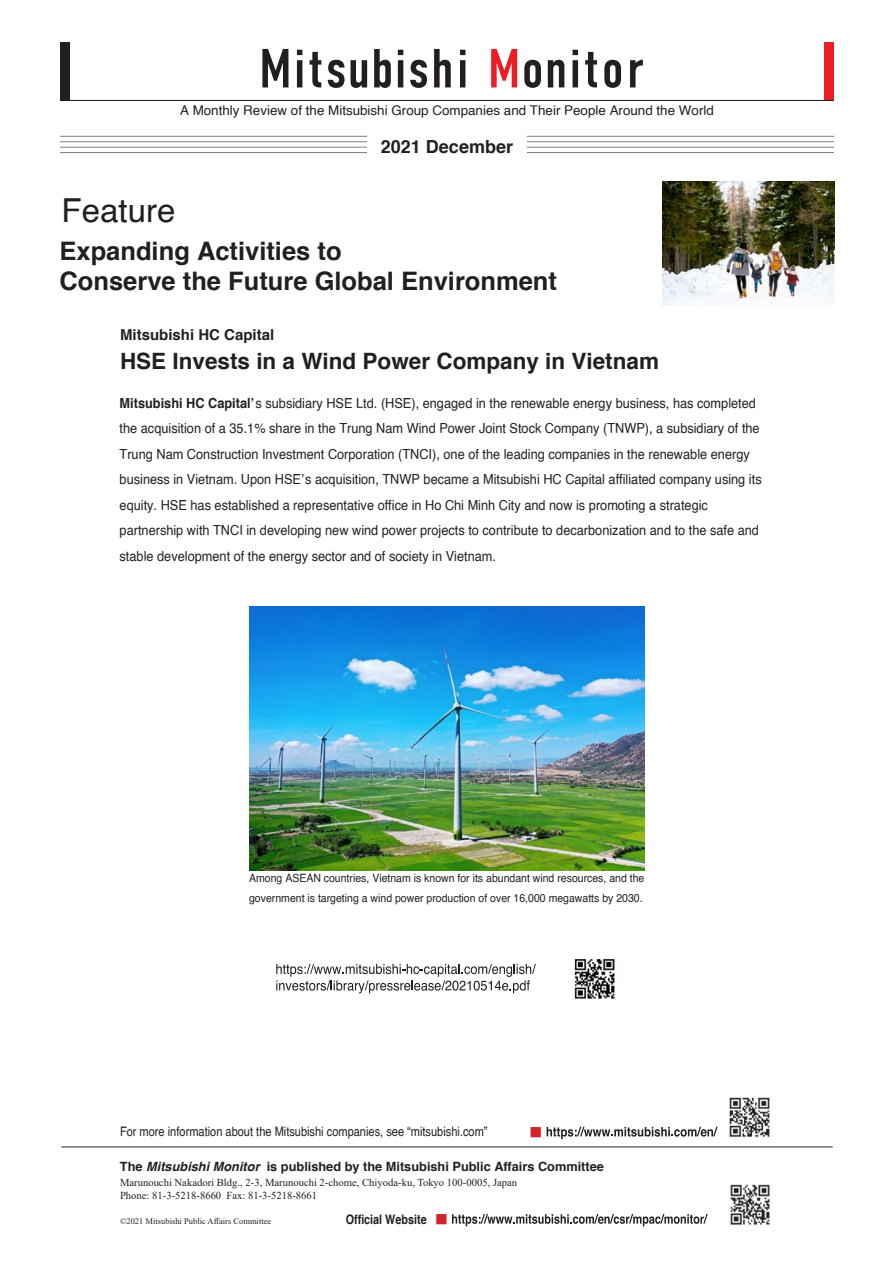
<style>
.page{position:relative;width:894px;height:1264px;background:#fff}
.page>*{position:absolute;margin:0;border:0;box-sizing:border-box;transform-origin:0 0}
.t1{font:33px "Helvetica";color:#231f20}
.t2{font:700 25.5px/29.7px "Helvetica";color:#231f20}
.t3{font:700 22.5px "Helvetica";color:#231f20}
.t4{font:700 18px "Helvetica";color:#231f20}
.t5{font:700 15px "Helvetica";color:#231f20}
.t6{font:13.95px/25.5px "Helvetica";color:#231f20;scale:.92 1}
.t7{font:13.35px "Helvetica";color:#231f20}
.t8{font:13.05px "Helvetica";color:#231f20;scale:.84 1}
.t9{font:700 13.05px "Helvetica";color:#231f20;scale:.83 1}
.t10{font:700 12.75px "Helvetica";color:#231f20}
.t11{font:12.75px "Koz Min Pro";color:#d1232a}
.t12{font:11.4px/19.5px "Helvetica";color:#231f20;scale:.92 1}
.t13{font:10.65px/13.4px "Times New Roman";color:#231f20}
.t14{font:8.55px "Times New Roman";color:#231f20}
.s1{font-weight:700}
.s2{font-style:italic}
.s3{font-family:"Koz Min Pro";font-weight:400;font-size:12.75px;color:#d1232a}
</style>
<div class="page">
<hr style="left:60px;top:136px;width:307px;height:1px;background:#807e7d">
<hr style="left:60px;top:141px;width:307px;height:1px;background:#807e7d">
<hr style="left:60px;top:147px;width:307px;height:1px;background:#807e7d">
<hr style="left:60px;top:152px;width:307px;height:1px;background:#807e7d">
<hr style="left:527px;top:136px;width:307px;height:1px;background:#807e7d">
<hr style="left:527px;top:141px;width:307px;height:1px;background:#807e7d">
<hr style="left:527px;top:147px;width:307px;height:1px;background:#807e7d">
<hr style="left:527px;top:152px;width:307px;height:1px;background:#807e7d">
<hr style="left:61px;top:1146px;width:771px;height:1px;background:#231f20">
<svg style="left:452px;top:1214px;width:255px;height:12px"></svg>
<svg style="left:546px;top:1126px;width:171px;height:13px"></svg>
<img style="left:729px;top:1097px;width:41px;height:41px">
<img style="left:730px;top:1184px;width:40px;height:41px">
<img style="left:249px;top:606px;width:396px;height:264px">
<div style="left:824px;top:42px;width:10px;height:58px;background:#ee1d23"></div>
<hr style="left:60px;top:100px;width:774px;height:1px;background:#231f20">
<svg style="left:262px;top:49px;width:26px;height:38px"></svg>
<svg style="left:297px;top:50px;width:5px;height:37px"></svg>
<svg style="left:309px;top:52px;width:12px;height:35px"></svg>
<svg style="left:328px;top:60px;width:16px;height:28px"></svg>
<svg style="left:350px;top:60px;width:17px;height:28px"></svg>
<svg style="left:374px;top:49px;width:17px;height:39px"></svg>
<svg style="left:398px;top:50px;width:5px;height:37px"></svg>
<svg style="left:410px;top:60px;width:17px;height:28px"></svg>
<svg style="left:434px;top:49px;width:17px;height:38px"></svg>
<svg style="left:460px;top:50px;width:5px;height:37px"></svg>
<svg style="left:491px;top:49px;width:26px;height:38px"></svg>
<svg style="left:524px;top:60px;width:17px;height:28px"></svg>
<svg style="left:548px;top:60px;width:16px;height:27px"></svg>
<svg style="left:572px;top:50px;width:6px;height:37px"></svg>
<svg style="left:585px;top:52px;width:12px;height:35px"></svg>
<svg style="left:604px;top:60px;width:17px;height:28px"></svg>
<svg style="left:630px;top:60px;width:13px;height:27px"></svg>
<div style="left:60px;top:42px;width:9px;height:58px;background:#231f20"></div>
<img style="left:574px;top:959px;width:41px;height:40px">
<svg style="left:276px;top:964px;width:260px;height:29px"></svg>
<img style="left:663px;top:182px;width:171px;height:123px">
<p class="t7" style="left:180px;top:100px;width:535px">A Monthly Review of the Mitsubishi Group Companies and Their People Around the World</p>
<p class="t4" style="left:381px;top:132px;width:134px">2021 December</p>
<h1 class="t1" style="left:62px;top:185px;width:115px">Feature</h1>
<h2 class="t2" style="left:59px;top:236px;width:499px">Expanding Activities to<br>Conserve the Future Global Environment</h2>
<p class="t5" style="left:120px;top:323px;width:156px">Mitsubishi HC Capital</p>
<h3 class="t3" style="left:120px;top:343px;width:540px">HSE Invests in a Wind Power Company in Vietnam</h3>
<p class="t6" style="left:120px;top:390px;width:699px"><span class="s1">Mitsubishi HC Capital’</span>s subsidiary HSE Ltd. (HSE), engaged in the renewable energy business, has completed the acquisition of a 35.1% share in the Trung Nam Wind Power Joint Stock Company (TNWP), a subsidiary of the Trung Nam Construction Investment Corporation (TNCI), one of the leading companies in the renewable energy business in Vietnam. Upon HSE’s acquisition, TNWP became a Mitsubishi HC Capital affiliated company using its equity. HSE has established a representative office in Ho Chi Minh City and now is promoting a strategic partnership with TNCI in developing new wind power projects to contribute to decarbonization and to the safe and stable development of the energy sector and of society in Vietnam.</p>
<p class="t12" style="left:249px;top:869px;width:431px">Among ASEAN countries, Vietnam is known for its abundant wind resources, and the government is targeting a wind power production of over 16,000 megawatts by 2030.</p>
<p class="t8" style="left:120px;top:1121px;width:439px">For more information about the Mitsubishi companies, see “mitsubishi.com”</p>
<p class="t11" style="left:529px;top:1123px;width:14px">■</p>
<p class="t10" style="left:120px;top:1156px;width:485px">The <span class="s2">Mitsubishi Monitor</span> is published by the Mitsubishi Public Affairs Committee</p>
<p class="t13" style="left:120px;top:1175px;width:399px">Marunouchi Nakadori Bldg., 2-3, Marunouchi 2-chome, Chiyoda-ku, Tokyo 100-0005, Japan<br>Phone: 81-3-5218-8660 Fax: 81-3-5218-8661</p>
<p class="t14" style="left:120px;top:1215px;width:153px">©2021 Mitsubishi Public Affairs Committee</p>
<p class="t9" style="left:346px;top:1208px;width:125px">Official Website <span class="s3">■</span></p>
</div>
